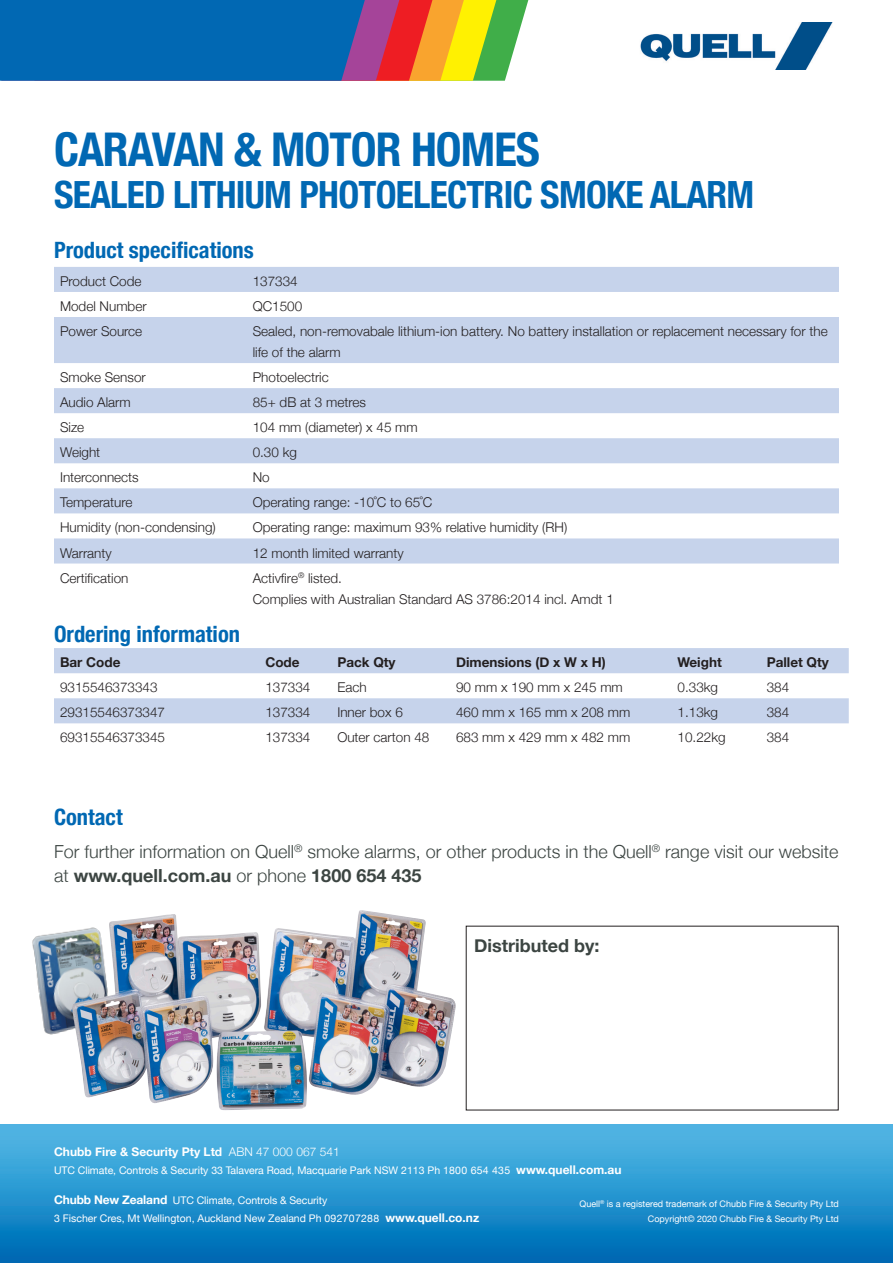
<style>
.page{position:relative;width:893px;height:1263px;background:#fff}
.page>*{position:absolute;margin:0;border:0;box-sizing:border-box;transform-origin:0 0}
.t1{font:700 condensed 46.5px "Helvetica Neue";letter-spacing:-.02em;color:#0168b3}
.t2{font:700 condensed 37.5px "Helvetica Neue";letter-spacing:-.02em;color:#0168b3}
.t3{font:700 condensed 22.5px "Helvetica Neue";color:#0168b3}
.t4{font:300 18px/24px "Helvetica Neue";color:#3c4542}
.t5{font:700 18px "Helvetica Neue";color:#3c4542}
.t6{font:300 13.5px/21px "Helvetica Neue";color:#231f20}
.t7{font:700 13.5px "Helvetica Neue";color:#231f20}
.t8{font:700 12px "Helvetica Neue";color:#fff}
.t9{font:10.5px/18px "Helvetica Neue";color:#fff}
.t10{font:9px/15px "Helvetica Neue";color:#fff;text-align:right}
.s1{font-weight:700}
.s2{font-weight:300}
.s3{font-weight:700;font-size:12px}
</style>
<div class="page">
<img style="left:32px;top:930px;width:40px;height:105px">
<div style="left:0;top:1125px;width:893px;height:138px;background:linear-gradient(to bottom,#56bce8,#006bb5)"></div>
<img style="left:640px;top:23px;width:192px;height:47px">
<svg style="left:54px;top:267px;width:785px;height:296px;fill:#c6d3eb"></svg>
<svg style="left:0;top:0;width:528px;height:81px;background:#427490"></svg>
<img style="left:72px;top:910px;width:384px;height:200px">
<svg style="left:54px;top:648px;width:795px;height:75px;fill:#c6d3eb"></svg>
<p class="t1" style="left:54px;top:111px;width:487px">CARAVAN &amp; MOTOR HOMES</p>
<p class="t2" style="left:54px;top:163px;width:702px">SEALED LITHIUM PHOTOELECTRIC SMOKE ALARM</p>
<p class="t3" style="left:54px;top:231px;width:201px">Product specifications</p>
<p class="t6" style="left:60px;top:270px;width:83px">Product Code</p>
<p class="t6" style="left:253px;top:270px;width:47px">137334</p>
<p class="t6" style="left:60px;top:295px;width:88px">Model Number</p>
<p class="t6" style="left:253px;top:295px;width:51px">QC1500</p>
<p class="t6" style="left:60px;top:320px;width:84px">Power Source</p>
<p class="t6" style="left:253px;top:320px;width:576px">Sealed, non-removabale lithium-ion battery. No battery installation or replacement necessary for the life of the alarm</p>
<p class="t6" style="left:60px;top:366px;width:87px">Smoke Sensor</p>
<p class="t6" style="left:253px;top:366px;width:78px">Photoelectric</p>
<p class="t6" style="left:60px;top:391px;width:72px">Audio Alarm</p>
<p class="t6" style="left:253px;top:391px;width:115px">85+ dB at 3 metres</p>
<p class="t6" style="left:60px;top:416px;width:26px">Size</p>
<p class="t6" style="left:253px;top:416px;width:167px">104 mm (diameter) x 45 mm</p>
<p class="t6" style="left:60px;top:441px;width:42px">Weight</p>
<p class="t6" style="left:253px;top:441px;width:46px">0.30 kg</p>
<p class="t6" style="left:60px;top:466px;width:80px">Interconnects</p>
<p class="t6" style="left:253px;top:466px;width:19px">No</p>
<p class="t6" style="left:60px;top:491px;width:74px">Temperature</p>
<p class="t6" style="left:253px;top:491px;width:181px">Operating range: -10˚C to 65˚C</p>
<p class="t6" style="left:60px;top:516px;width:157px">Humidity (non-condensing)</p>
<p class="t6" style="left:253px;top:516px;width:316px">Operating range: maximum 93% relative humidity (RH)</p>
<p class="t6" style="left:60px;top:541px;width:53px">Warranty</p>
<p class="t6" style="left:253px;top:541px;width:153px">12 month limited warranty</p>
<p class="t6" style="left:60px;top:566px;width:70px">Certification</p>
<p class="t6" style="left:253px;top:566px;width:91px">Activfire<sup>®</sup> listed.</p>
<p class="t6" style="left:253px;top:587px;width:363px">Complies with Australian Standard AS 3786:2014 incl. Amdt 1</p>
<p class="t3" style="left:54px;top:615px;width:188px">Ordering information</p>
<p class="t7" style="left:60px;top:652px;width:62px">Bar Code</p>
<p class="t7" style="left:265px;top:652px;width:36px">Code</p>
<p class="t7" style="left:337px;top:652px;width:60px">Pack Qty</p>
<p class="t7" style="left:456px;top:652px;width:151px">Dimensions (D x W x H)</p>
<p class="t7" style="left:678px;top:652px;width:46px">Weight</p>
<p class="t7" style="left:767px;top:652px;width:64px">Pallet Qty</p>
<p class="t6" style="left:60px;top:676px;width:99px">9315546373343</p>
<p class="t6" style="left:265px;top:676px;width:47px">137334</p>
<p class="t6" style="left:337px;top:676px;width:31px">Each</p>
<p class="t6" style="left:456px;top:676px;width:168px">90 mm x 190 mm x 245 mm</p>
<p class="t6" style="left:678px;top:676px;width:42px">0.33kg</p>
<p class="t6" style="left:767px;top:676px;width:24px">384</p>
<p class="t6" style="left:60px;top:701px;width:107px">29315546373347</p>
<p class="t6" style="left:265px;top:701px;width:47px">137334</p>
<p class="t6" style="left:337px;top:701px;width:67px">Inner box 6</p>
<p class="t6" style="left:456px;top:701px;width:176px">460 mm x 165 mm x 208 mm</p>
<p class="t6" style="left:678px;top:701px;width:42px">1.13kg</p>
<p class="t6" style="left:767px;top:701px;width:24px">384</p>
<p class="t6" style="left:60px;top:726px;width:107px">69315546373345</p>
<p class="t6" style="left:265px;top:726px;width:47px">137334</p>
<p class="t6" style="left:337px;top:726px;width:94px">Outer carton 48</p>
<p class="t6" style="left:456px;top:726px;width:176px">683 mm x 429 mm x 482 mm</p>
<p class="t6" style="left:678px;top:726px;width:50px">10.22kg</p>
<p class="t6" style="left:767px;top:726px;width:24px">384</p>
<p class="t3" style="left:54px;top:798px;width:70px">Contact</p>
<p class="t4" style="left:54px;top:838px;width:786px">For further information on Quell<sup>®</sup> smoke alarms, or other products in the Quell<sup>®</sup> range visit our website at <span class="s1">www.quell.com.au</span> or phone <span class="s1">1800 654 435</span></p>
<p class="t5" style="left:474px;top:932px;width:127px">Distributed by:</p>
<p class="t8" style="left:54px;top:1142px;width:287px">Chubb Fire &amp; Security Pty Ltd <span class="s2">ABN 47 000 067 541</span></p>
<p class="t9" style="left:54px;top:1161px;width:569px">UTC Climate, Controls &amp; Security 33 Talavera Road, Macquarie Park NSW 2113 Ph 1800 654 435 <span class="s3">www.quell.com.au</span></p>
<p class="t9" style="left:54px;top:1191px;width:427px"><span class="s3">Chubb New Zealand</span> UTC Climate, Controls &amp; Security<br>3 Fischer Cres, Mt Wellington, Auckland New Zealand Ph 092707288 <span class="s3">www.quell.co.nz</span></p>
<p class="t10" style="left:579px;top:1197px;width:261px">Quell<sup>®</sup> is a registered trademark of Chubb Fire &amp; Security Pty Ltd<br>Copyright© 2020 Chubb Fire &amp; Security Pty Ltd</p>
</div>
